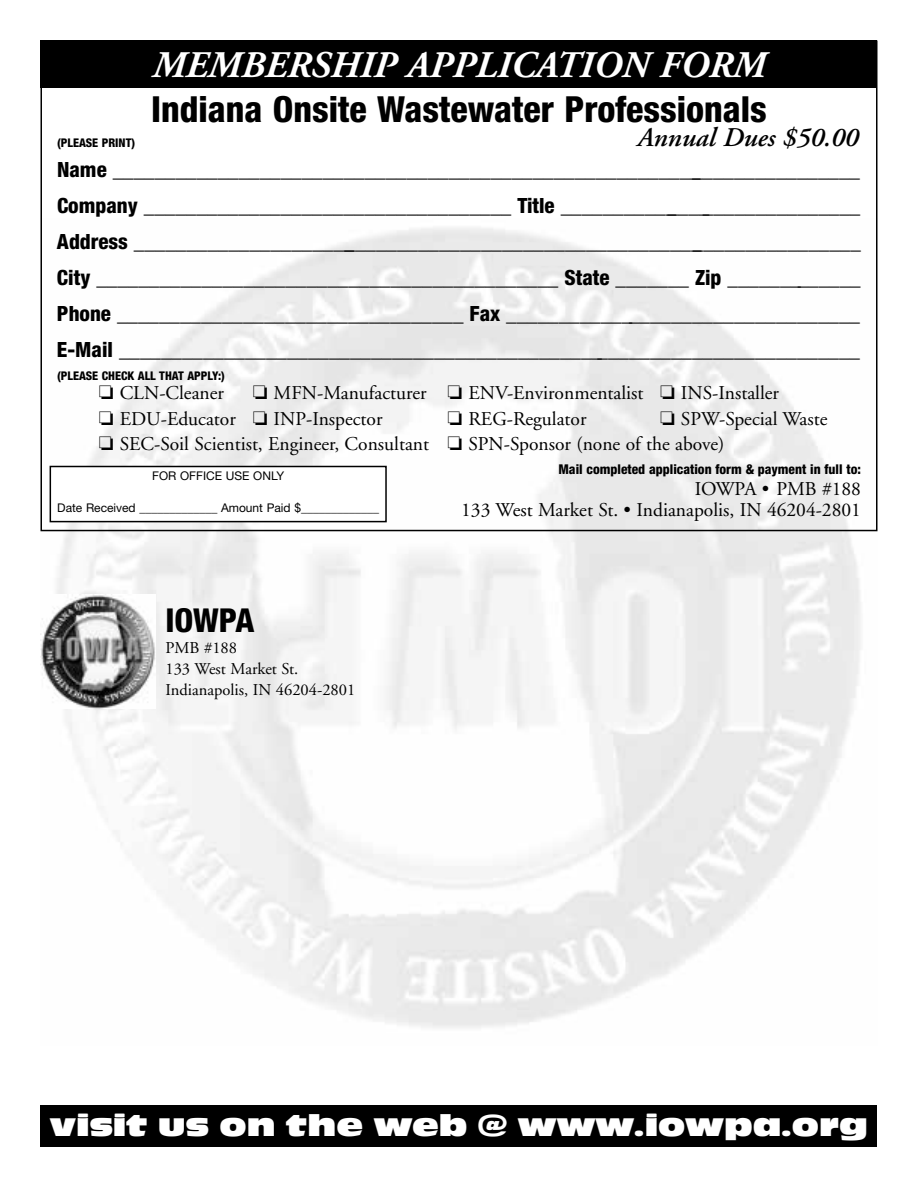
<style>
.page{position:relative;width:918px;height:1188px;background:#fff}
.page>*{position:absolute;margin:0;border:0;box-sizing:border-box;transform-origin:0 0}
.t1{font:italic 700 37.5px "Adobe Garamond";color:#fff}
.t2{font:800 condensed 36px "Helvetica Neue";color:#000}
.t3{font:800 condensed 33px "Helvetica Neue";letter-spacing:-.005em;color:#000}
.t4{font:31.5px "Antique Oli Nor D";color:#fff}
.t5{font:italic 600 27px "Adobe Garamond";color:#000}
.t6{font:800 condensed 21px/36px "Helvetica Neue";color:#000;text-align:justify}
.t7{font:19.5px/25.5px "Adobe Garamond";color:#000}
.t8{font:16.5px/21px "Adobe Garamond";color:#000}
.t9{font:800 condensed 13.5px "Helvetica Neue";color:#000}
.t10{font:12px "Helvetica Neue";color:#000}
.t11{font:800 condensed 12px "Helvetica Neue";color:#000}
</style>
<div class="page">
<div style="left:40px;top:40px;width:838px;height:48px;background:#000"></div>
<div style="left:40px;top:1105px;width:838px;height:42px;background:#000"></div>
<div style="left:50px;top:466px;width:337px;height:56px;border:2px solid #000"></div>
<img style="left:40px;top:595px;width:116px;height:113px">
<h1 class="t1" style="left:152px;top:50px;width:615px">MEMBERSHIP APPLICATION FORM</h1>
<h2 class="t2" style="left:151px;top:96px;width:617px">Indiana Onsite Wastewater Professionals</h2>
<p class="t5" style="left:638px;top:126px;width:223px">Annual Dues $50.00</p>
<p class="t6" style="left:57px;top:154px;width:805px">Name _______________________________________________________________________ Company ___________________________________ Title _____________________________ Address _____________________________________________________________________ City ____________________________________________ State _______ Zip _____________ Phone _________________________________ Fax __________________________________ E-Mail _______________________________________________________________________</p>
<p class="t11" style="left:57px;top:371px;width:169px">(PLEASE CHECK ALL THAT APPLY:)</p>
<p class="t7" style="left:99px;top:382px;width:127px">❏ CLN-Cleaner</p>
<p class="t11" style="left:57px;top:139px;width:80px">(PLEASE PRINT)</p>
<p class="t7" style="left:99px;top:382px;width:682px;text-indent:154px">❏ MFN-Manufacturer ❏ ENV-Environmentalist ❏ INS-Installer ❏ EDU-Educator ❏ INP-Inspector</p>
<p class="t7" style="left:99px;top:408px;width:730px;text-indent:561px">❏ SPW-Special Waste ❏ SEC-Soil Scientist, Engineer, Consultant ❏ SPN-Sponsor (none of the above)</p>
<p class="t9" style="left:558px;top:465px;width:304px">Mail completed application form &amp; payment in full to:</p>
<p class="t7" style="left:461px;top:480px;width:401px;line-height:21px;text-align:right">IOWPA • PMB #188<br>133 West Market St. • Indianapolis, IN 46204-2801</p>
<p class="t7" style="left:448px;top:408px;width:140px">❏ REG-Regulator</p>
<p class="t10" style="left:152px;top:472px;width:133px">FOR OFFICE USE ONLY</p>
<p class="t10" style="left:57px;top:503px;width:323px">Date Received _____________ Amount Paid $_____________</p>
<h3 class="t3" style="left:165px;top:609px;width:90px">IOWPA</h3>
<p class="t8" style="left:165px;top:639px;width:191px">PMB #188<br>133 West Market St.<br>Indianapolis, IN 46204-2801</p>
<h3 class="t4" style="left:50px;top:1114px;width:820px">visit us on the web @ www.iowpa.org</h3>
</div>
